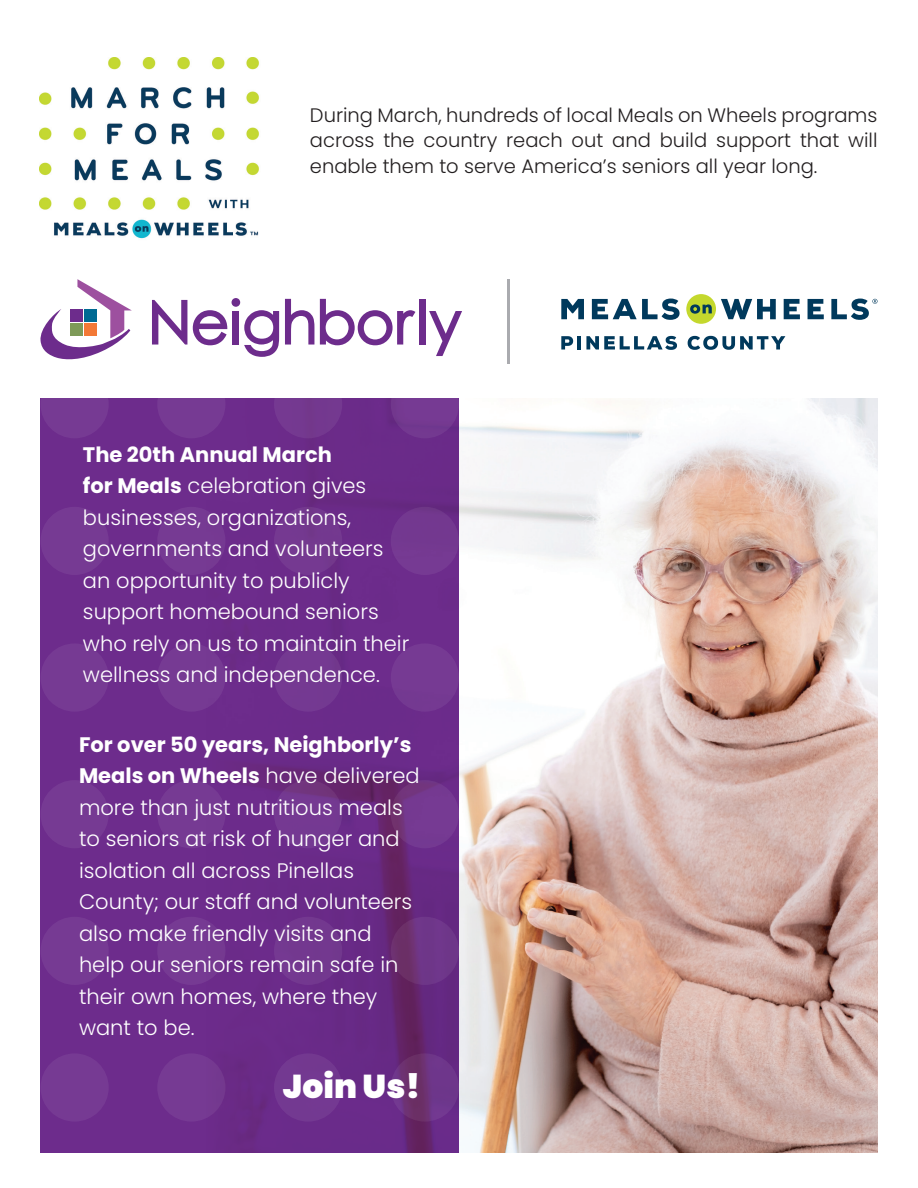
<style>
.page{position:relative;width:918px;height:1188px;background:#fff}
.page>*{position:absolute;margin:0;border:0;box-sizing:border-box;transform-origin:0 0}
.t1{font:900 33px "Poppins";color:#fff}
.t2{font:300 21px/31.5px "Poppins";color:#fff}
.t3{font:300 19.5px/25.5px "Poppins";color:#231f20;text-align:justify}
.s1{font-weight:700}
</style>
<div class="page">
<img style="left:554px;top:398px;width:324px;height:755px">
<img style="left:39px;top:57px;width:220px;height:182px">
<svg style="left:459px;top:426px;width:95px;height:727px"></svg>
<div style="left:40px;top:398px;width:419px;height:755px;background:#6d2c8c"></div>
<div style="left:274px;top:917px;width:68px;height:68px;background:#73388f;border-radius:50%"></div>
<div style="left:40px;top:917px;width:69px;height:68px;background:#763a93;border-radius:50%"></div>
<svg style="left:391px;top:917px;width:68px;height:68px;fill:#6e3688"></svg>
<div style="left:157px;top:917px;width:68px;height:68px;background:#763a93;border-radius:50%"></div>
<svg style="left:274px;top:370px;width:68px;height:68px;fill:#753991"></svg>
<svg style="left:40px;top:370px;width:69px;height:68px;fill:#763a93"></svg>
<svg style="left:391px;top:370px;width:68px;height:68px;fill:#763a93"></svg>
<svg style="left:157px;top:370px;width:68px;height:68px;fill:#763a93"></svg>
<div style="left:274px;top:643px;width:68px;height:69px;background:#743992;border-radius:50%"></div>
<div style="left:40px;top:643px;width:69px;height:69px;background:#763a93;border-radius:50%"></div>
<div style="left:391px;top:643px;width:68px;height:69px;background:#763a93;border-radius:50%"></div>
<div style="left:157px;top:643px;width:68px;height:69px;background:#763a93;border-radius:50%"></div>
<div style="left:274px;top:780px;width:68px;height:68px;background:linear-gradient(to bottom,#723683,#753a98);border-radius:50%"></div>
<div style="left:40px;top:780px;width:69px;height:68px;background:#763a93;border-radius:50%"></div>
<svg style="left:391px;top:780px;width:68px;height:68px;fill:#753991"></svg>
<div style="left:157px;top:780px;width:68px;height:68px;background:#763a93;border-radius:50%"></div>
<div style="left:274px;top:1053px;width:68px;height:69px;background:#733991;border-radius:50%"></div>
<div style="left:40px;top:1053px;width:69px;height:69px;background:#763a93;border-radius:50%"></div>
<svg style="left:391px;top:1053px;width:68px;height:69px"></svg>
<div style="left:157px;top:1053px;width:68px;height:69px;background:#763a93;border-radius:50%"></div>
<div style="left:274px;top:507px;width:68px;height:68px;background:#743990;border-radius:50%"></div>
<div style="left:40px;top:507px;width:69px;height:68px;background:#763a93;border-radius:50%"></div>
<div style="left:391px;top:507px;width:68px;height:68px;background:#733890;border-radius:50%"></div>
<div style="left:157px;top:507px;width:68px;height:68px;background:#763a93;border-radius:50%"></div>
<hr style="left:507px;top:279px;width:2px;height:85px;background:#aaabaf">
<div style="left:686px;top:294px;width:30px;height:30px;background:#c4d82d;border-radius:50%"></div>
<svg style="left:721px;top:299px;width:55px;height:20px"></svg>
<svg style="left:784px;top:299px;width:16px;height:20px"></svg>
<svg style="left:808px;top:299px;width:16px;height:20px"></svg>
<svg style="left:561px;top:299px;width:23px;height:20px"></svg>
<svg style="left:592px;top:299px;width:88px;height:21px"></svg>
<svg style="left:690px;top:304px;width:22px;height:10px"></svg>
<svg style="left:831px;top:299px;width:47px;height:21px"></svg>
<svg style="left:561px;top:336px;width:12px;height:14px"></svg>
<hr style="left:577px;top:336px;width:4px;height:14px;background:#00395c">
<svg style="left:586px;top:336px;width:91px;height:14px"></svg>
<svg style="left:688px;top:336px;width:97px;height:14px"></svg>
<svg style="left:40px;top:279px;width:92px;height:81px"></svg>
<svg style="left:152px;top:300px;width:35px;height:45px"></svg>
<svg style="left:193px;top:298px;width:86px;height:59px"></svg>
<svg style="left:285px;top:299px;width:29px;height:46px"></svg>
<svg style="left:320px;top:299px;width:95px;height:46px"></svg>
<div style="left:419px;top:299px;width:6px;height:46px;background:#6d2c8c"></div>
<svg style="left:429px;top:311px;width:33px;height:45px"></svg>
<p class="t3" style="left:310px;top:103px;width:569px">During March, hundreds of local Meals on Wheels programs across the country reach out and build support that will enable them to serve America’s seniors all year long.</p>
<p class="t2" style="left:83px;top:439px;width:328px"><span class="s1">The 20th Annual March<br>for Meals</span> celebration gives businesses, organizations, governments and volunteers an opportunity to publicly support homebound seniors who rely on us to maintain their wellness and independence.</p>
<p class="t2" style="left:79px;top:729px;width:342px"><span class="s1">For over 50 years, Neighborly’s<br>Meals on Wheels</span> have delivered more than just nutritious meals to seniors at risk of hunger and isolation all across Pinellas<br>County; our staff and volunteers also make friendly visits and help our seniors remain safe in their own homes, where they want to be.</p>
<p class="t1" style="left:283px;top:1067px;width:139px">Join Us!</p>
</div>
